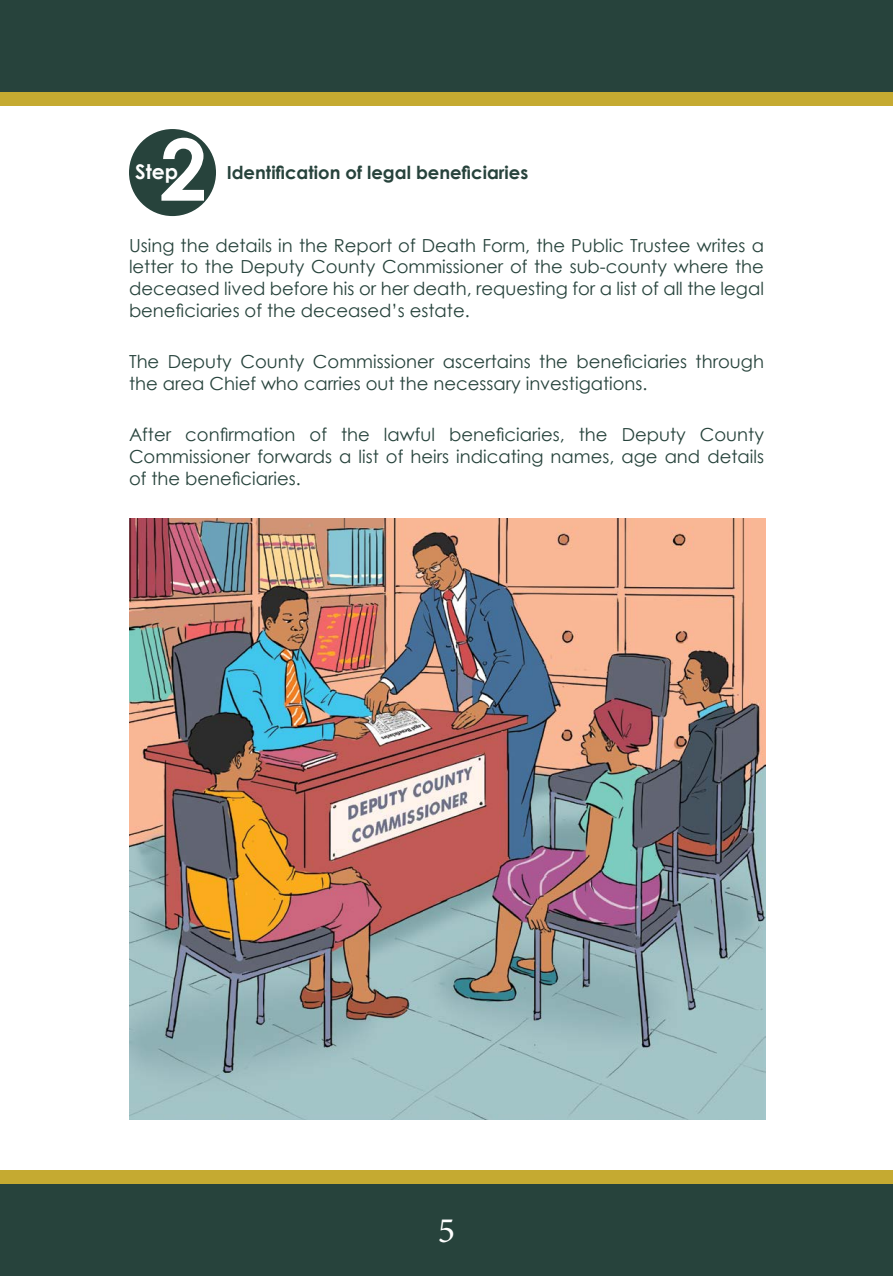
<style>
.page{position:relative;width:893px;height:1276px;background:#fff}
.page>*{position:absolute;margin:0;border:0;box-sizing:border-box;transform-origin:0 0}
.t1{font:700 85.5px "Century Gothic";color:#fff}
.t2{font:36px "Minion Pro";color:#fff}
.t3{font:700 20.4px "Century Gothic";color:#fff}
.t4{font:18px/21.6px "Century Gothic";color:#27433c;text-align:justify}
.t5{font:700 18px "Century Gothic";color:#27433c}
</style>
<div class="page">
<div style="left:0;top:1181px;width:893px;height:95px;background:#27433c"></div>
<div style="left:0;top:1170px;width:893px;height:14px;background:#c5aa31"></div>
<div style="left:0;top:0;width:893px;height:94px;background:#27433c"></div>
<div style="left:0;top:92px;width:893px;height:14px;background:#c5aa31"></div>
<div style="left:129px;top:129px;width:87px;height:87px;background:#27433c;border-radius:50%"></div>
<img style="left:129px;top:518px;width:636px;height:601px">
<h1 class="t1" style="left:160px;top:105px;width:49px">2</h1>
<p class="t3" style="left:135px;top:156px;width:44px">Step</p>
<p class="t5" style="left:227px;top:158px;width:303px">Identification of legal beneficiaries</p>
<p class="t4" style="left:129px;top:234px;width:636px">Using the details in the Report of Death Form, the Public Trustee writes a letter to the Deputy County Commissioner of the sub-county where the deceased lived before his or her death, requesting for a list of all the legal beneficiaries of the deceased’s estate.</p>
<p class="t4" style="left:129px;top:351px;width:636px">The Deputy County Commissioner ascertains the beneficiaries through the area Chief who carries out the necessary investigations.</p>
<p class="t4" style="left:129px;top:424px;width:636px">After confirmation of the lawful beneficiaries, the Deputy County Commissioner forwards a list of heirs indicating names, age and details of the beneficiaries.</p>
<h2 class="t2" style="left:438px;top:1206px;width:19px">5</h2>
</div>
